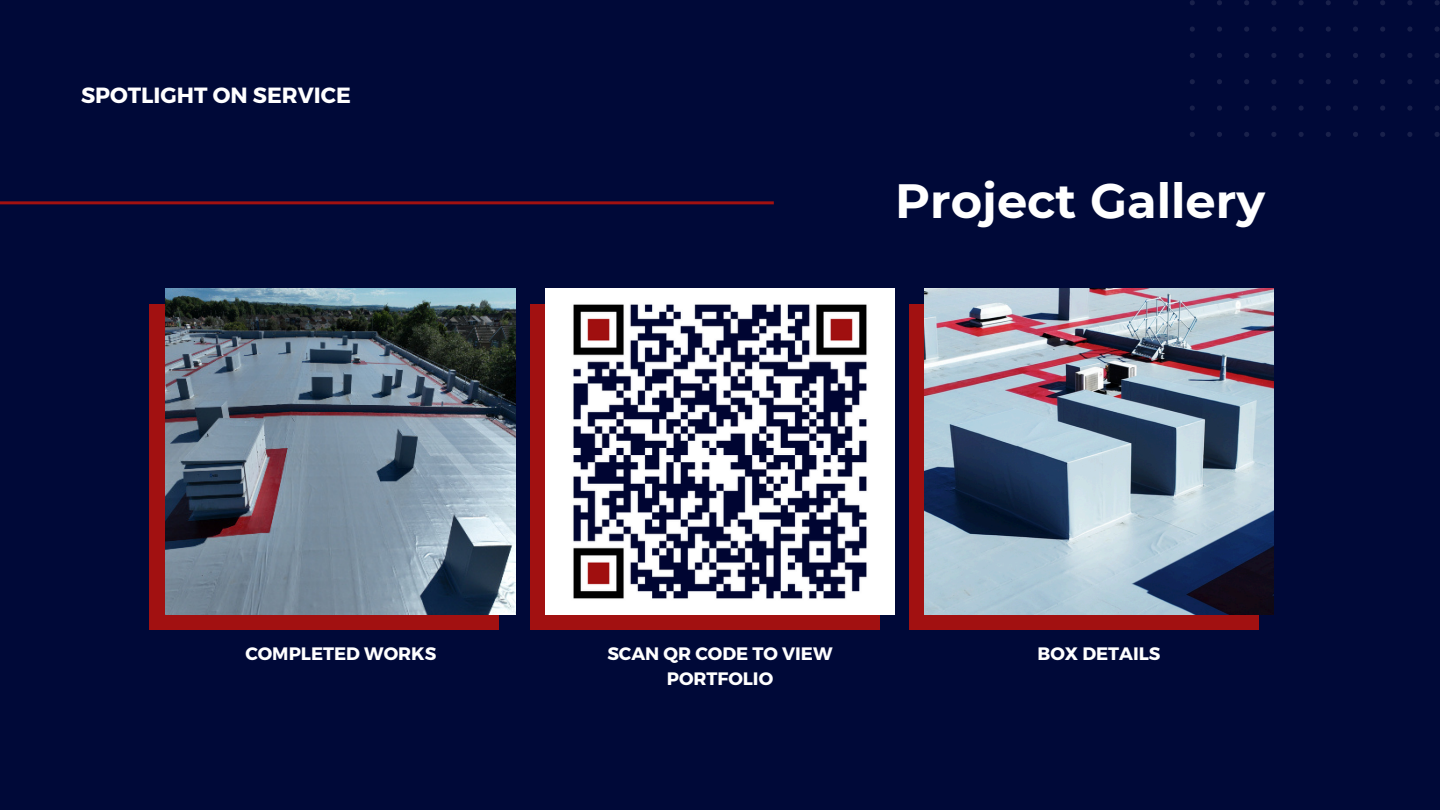
<style>
.page{position:relative;width:1440px;height:810px;background:#000938}
.page>*{position:absolute;margin:0;border:0;box-sizing:border-box;transform-origin:0 0}
.t1{font:700 48px "Montserrat";color:#fff}
.t2{font:700 22px "Montserrat";color:#fff}
.t3{font:700 18px "Montserrat";color:#fff}
</style>
<div class="page">
<div style="left:149px;top:304px;width:350px;height:326px;background:#a21111"></div>
<img style="left:166px;top:289px;width:349px;height:325px">
<div style="left:530px;top:304px;width:350px;height:326px;background:#a21111"></div>
<img style="left:545px;top:289px;width:350px;height:325px">
<div style="left:909px;top:304px;width:350px;height:326px;background:#a21111"></div>
<img style="left:924px;top:289px;width:350px;height:325px">
<svg style="left:1190px;top:0;width:250px;height:137px"></svg>
<hr style="left:0;top:201px;width:774px;height:3px;background:#a21111">
<p class="t2" style="left:81px;top:81px;width:271px">SPOTLIGHT ON SERVICE</p>
<p class="t1" style="left:895px;top:171px;width:372px">Project Gallery</p>
<p class="t3" style="left:245px;top:642px;width:192px">COMPLETED WORKS</p>
<p class="t3" style="left:607px;top:642px;width:227px">SCAN QR CODE TO VIEW</p>
<p class="t3" style="left:667px;top:667px;width:108px">PORTFOLIO</p>
<h2 class="t3" style="left:1038px;top:642px;width:124px">BOX DETAILS</h2>
</div>
